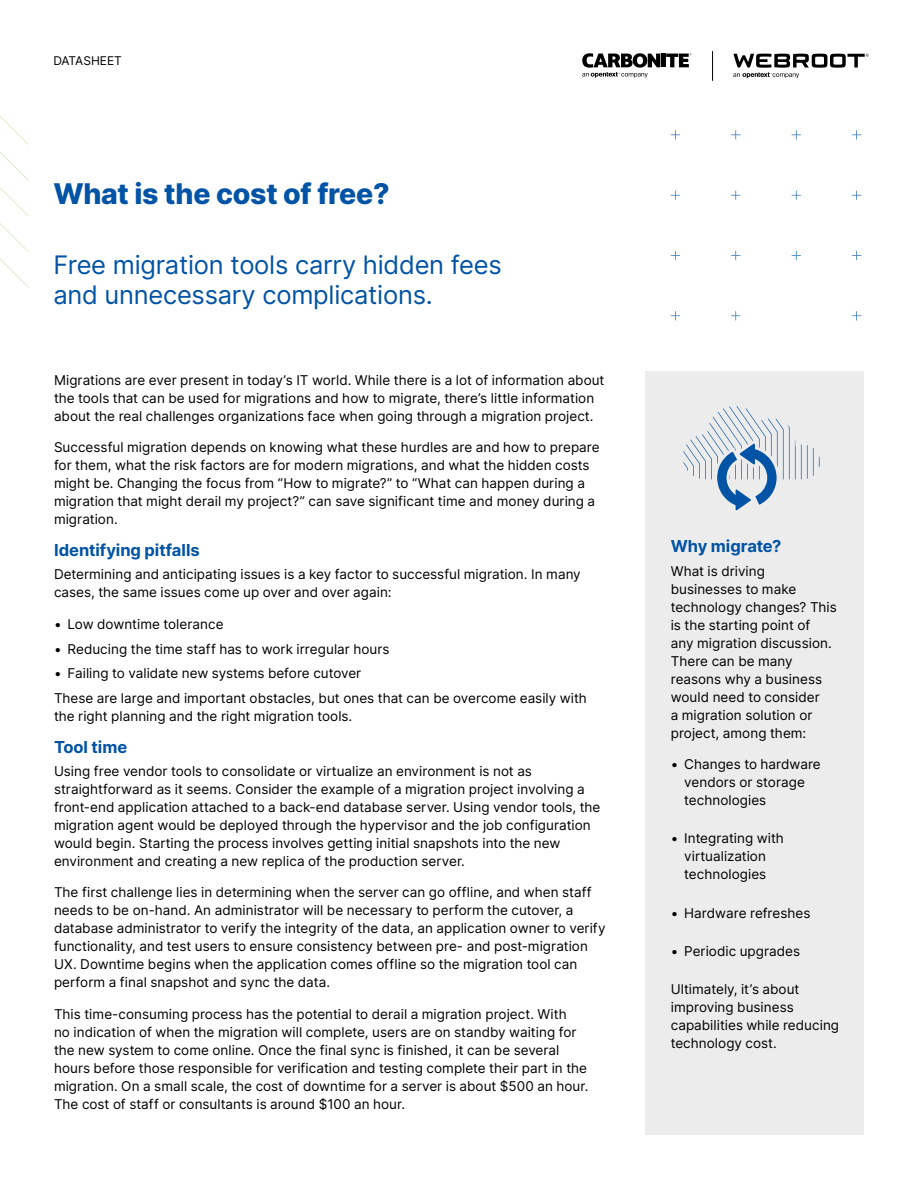
<style>
.page{position:relative;width:918px;height:1188px;background:#fff}
.page>*{position:absolute;margin:0;border:0;box-sizing:border-box;transform-origin:0 0}
.t1{font:800 28.5px "Inter";letter-spacing:-.01em;color:#0053a5}
.t2{font:25.5px/30px "Inter";letter-spacing:-.01em;color:#0053a5}
.t3{font:700 16.5px "Inter";letter-spacing:-.005em;color:#0053a5}
.t4{font:13.5px/18px "Inter";letter-spacing:.005em;color:#000}
.t5{font:12px "Inter";color:#000}
</style>
<div class="page">
<svg style="left:733px;top:54px;width:136px;height:24px"></svg>
<div style="left:661px;top:54px;width:5px;height:13px;background:#000"></div>
<svg style="left:666px;top:54px;width:25px;height:13px"></svg>
<svg style="left:582px;top:53px;width:78px;height:25px"></svg>
<hr style="left:712px;top:51px;width:1px;height:30px;background:#000">
<svg style="left:852px;top:130px;width:9px;height:9px"></svg>
<svg style="left:792px;top:130px;width:9px;height:9px"></svg>
<svg style="left:731px;top:130px;width:9px;height:9px"></svg>
<svg style="left:671px;top:130px;width:9px;height:9px"></svg>
<svg style="left:852px;top:191px;width:9px;height:9px"></svg>
<svg style="left:792px;top:191px;width:9px;height:9px"></svg>
<svg style="left:731px;top:191px;width:9px;height:9px"></svg>
<svg style="left:671px;top:191px;width:9px;height:9px"></svg>
<svg style="left:852px;top:251px;width:9px;height:9px"></svg>
<svg style="left:792px;top:251px;width:9px;height:9px"></svg>
<svg style="left:731px;top:251px;width:9px;height:9px"></svg>
<svg style="left:671px;top:251px;width:9px;height:9px"></svg>
<svg style="left:852px;top:311px;width:9px;height:9px"></svg>
<svg style="left:731px;top:311px;width:9px;height:9px"></svg>
<svg style="left:671px;top:311px;width:9px;height:9px"></svg>
<svg style="left:0;top:116px;width:29px;height:172px"></svg>
<div style="left:645px;top:372px;width:219px;height:763px;background:#edeced"></div>
<svg style="left:683px;top:406px;width:137px;height:105px"></svg>
<p class="t5" style="left:53px;top:52px;width:70px">DATASHEET</p>
<h1 class="t1" style="left:53px;top:173px;width:338px">What is the cost of free?</h1>
<h2 class="t2" style="left:53px;top:249px;width:450px">Free migration tools carry hidden fees and unnecessary complications.</h2>
<p class="t4" style="left:54px;top:371px;width:552px">Migrations are ever present in today’s IT world. While there is a lot of information about the tools that can be used for migrations and how to migrate, there’s little information about the real challenges organizations face when going through a migration project.</p>
<p class="t4" style="left:54px;top:438px;width:547px">Successful migration depends on knowing what these hurdles are and how to prepare for them, what the risk factors are for modern migrations, and what the hidden costs might be. Changing the focus from “How to migrate?” to “What can happen during a migration that might derail my project?” can save significant time and money during a migration.</p>
<p class="t3" style="left:54px;top:538px;width:147px">Identifying pitfalls</p>
<p class="t4" style="left:54px;top:565px;width:528px">Determining and anticipating issues is a key factor to successful migration. In many cases, the same issues come up over and over again:</p>
<p class="t4" style="left:54px;top:615px;width:171px">• Low downtime tolerance</p>
<p class="t4" style="left:54px;top:639px;width:337px">• Reducing the time staff has to work irregular hours</p>
<p class="t4" style="left:54px;top:661px;width:534px;line-height:24.8px">• Failing to validate new systems before cutover<br>These are large and important obstacles, but ones that can be overcome easily with</p>
<p class="t4" style="left:54px;top:707px;width:300px">the right planning and the right migration tools.</p>
<p class="t3" style="left:54px;top:735px;width:75px">Tool time</p>
<p class="t4" style="left:54px;top:762px;width:548px">Using free vendor tools to consolidate or virtualize an environment is not as straightforward as it seems. Consider the example of a migration project involving a front-end application attached to a back-end database server. Using vendor tools, the migration agent would be deployed through the hypervisor and the job configuration would begin. Starting the process involves getting initial snapshots into the new environment and creating a new replica of the production server.</p>
<p class="t4" style="left:54px;top:883px;width:553px">The first challenge lies in determining when the server can go offline, and when staff needs to be on-hand. An administrator will be necessary to perform the cutover, a database administrator to verify the integrity of the data, an application owner to verify functionality, and test users to ensure consistency between pre- and post-migration UX. Downtime begins when the application comes offline so the migration tool can perform a final snapshot and sync the data.</p>
<p class="t4" style="left:54px;top:1005px;width:536px">This time-consuming process has the potential to derail a migration project. With<br>no indication of when the migration will complete, users are on standby waiting for the new system to come online. Once the final sync is finished, it can be several hours before those responsible for verification and testing complete their part in the migration. On a small scale, the cost of downtime for a server is about $500 an hour.<br>The cost of staff or consultants is around $100 an hour.</p>
<p class="t3" style="left:671px;top:534px;width:112px">Why migrate?</p>
<p class="t4" style="left:671px;top:561px;width:168px">What is driving businesses to make technology changes? This is the starting point of<br>any migration discussion.<br>There can be many reasons why a business would need to consider<br>a migration solution or project, among them:</p>
<p class="t4" style="left:684px;top:755px;width:138px;text-indent:-14px">• Changes to hardware vendors or storage technologies</p>
<p class="t4" style="left:671px;top:829px;width:115px;text-align:center">• Integrating with virtualization technologies</p>
<p class="t4" style="left:671px;top:903px;width:141px">• Hardware refreshes</p>
<p class="t4" style="left:671px;top:942px;width:131px">• Periodic upgrades</p>
<p class="t4" style="left:671px;top:980px;width:170px">Ultimately, it’s about improving business capabilities while reducing technology cost.</p>
</div>
